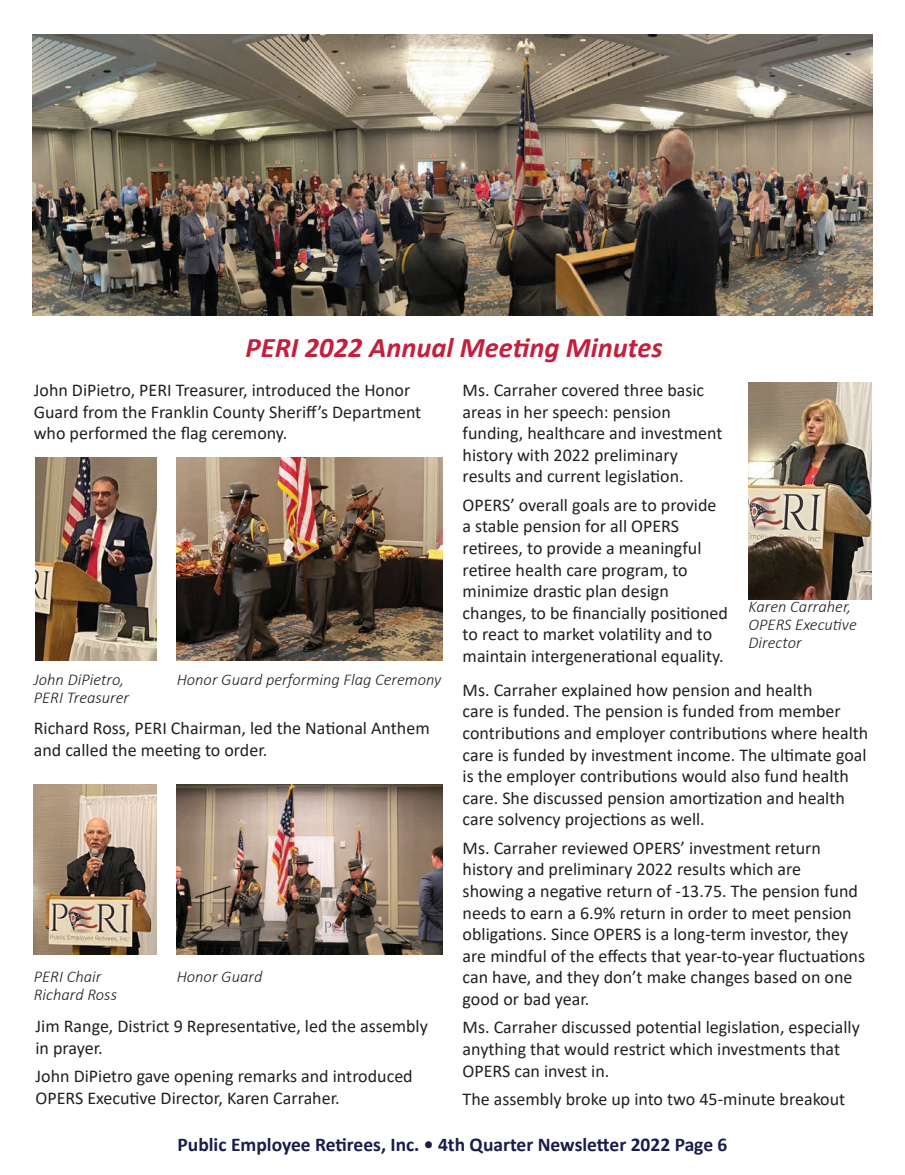
<style>
.page{position:relative;width:905px;height:1175px;background:#fff}
.page>*{position:absolute;margin:0;border:0;box-sizing:border-box;transform-origin:0 0}
.t1{font:italic 700 28.5px "Calibri";color:#c51f3d}
.t2{font:700 19.5px "Calibri";color:#1a1c4b}
.t3{font:18px/21.6px "Calibri";color:#231f20}
.t4{font:italic 300 16.5px/18px "Calibri";color:#231f20}
</style>
<div class="page">
<img style="left:32px;top:35px;width:840px;height:280px">
<img style="left:177px;top:457px;width:265px;height:203px">
<img style="left:177px;top:784px;width:265px;height:170px">
<img style="left:35px;top:458px;width:121px;height:202px">
<img style="left:34px;top:784px;width:122px;height:170px">
<img style="left:748px;top:382px;width:123px;height:217px">
<h1 class="t1" style="left:245px;top:327px;width:418px">PERI 2022 Annual Meeting Minutes</h1>
<p class="t3" style="left:34px;top:379px;width:389px">John DiPietro, PERI Treasurer, introduced the Honor<br>Guard from the Franklin County Sheriff’s Department who performed the flag ceremony.</p>
<p class="t4" style="left:177px;top:671px;width:266px">Honor Guard performing Flag Ceremony</p>
<p class="t4" style="left:34px;top:671px;width:97px">John DiPietro,<br>PERI Treasurer</p>
<p class="t3" style="left:34px;top:717px;width:397px">Richard Ross, PERI Chairman, led the National Anthem and called the meeting to order.</p>
<p class="t4" style="left:34px;top:967px;width:85px">PERI Chair<br>Richard Ross</p>
<p class="t3" style="left:35px;top:1015px;width:394px">Jim Range, District 9 Representative, led the assembly in prayer.</p>
<p class="t3" style="left:35px;top:1065px;width:379px">John DiPietro gave opening remarks and introduced<br>OPERS Executive Director, Karen Carraher.</p>
<p class="t4" style="left:177px;top:967px;width:87px">Honor Guard</p>
<p class="t3" style="left:462px;top:379px;width:261px">Ms. Carraher covered three basic areas in her speech: pension funding, healthcare and investment history with 2022 preliminary results and current legislation.</p>
<p class="t3" style="left:462px;top:493px;width:267px">OPERS’ overall goals are to provide a stable pension for all OPERS retirees, to provide a meaningful retiree health care program, to minimize drastic plan design changes, to be financially positioned to react to market volatility and to maintain intergenerational equality.</p>
<p class="t4" style="left:748px;top:597px;width:110px">Karen Carraher,<br>OPERS Executive<br>Director</p>
<p class="t3" style="left:462px;top:678px;width:407px">Ms. Carraher explained how pension and health<br>care is funded. The pension is funded from member contributions and employer contributions where health care is funded by investment income. The ultimate goal is the employer contributions would also fund health care. She discussed pension amortization and health care solvency projections as well.</p>
<p class="t3" style="left:462px;top:836px;width:404px">Ms. Carraher reviewed OPERS’ investment return history and preliminary 2022 results which are showing a negative return of -13.75. The pension fund needs to earn a 6.9% return in order to meet pension obligations. Since OPERS is a long-term investor, they are mindful of the effects that year-to-year fluctuations can have, and they don’t make changes based on one good or bad year.</p>
<p class="t3" style="left:462px;top:1016px;width:398px">Ms. Carraher discussed potential legislation, especially anything that would restrict which investments that<br>OPERS can invest in.</p>
<p class="t3" style="left:462px;top:1087px;width:384px">The assembly broke up into two 45-minute breakout</p>
<p class="t2" style="left:177px;top:1131px;width:551px">Public Employee Retirees, Inc. • 4th Quarter Newsletter 2022 Page 6</p>
</div>
